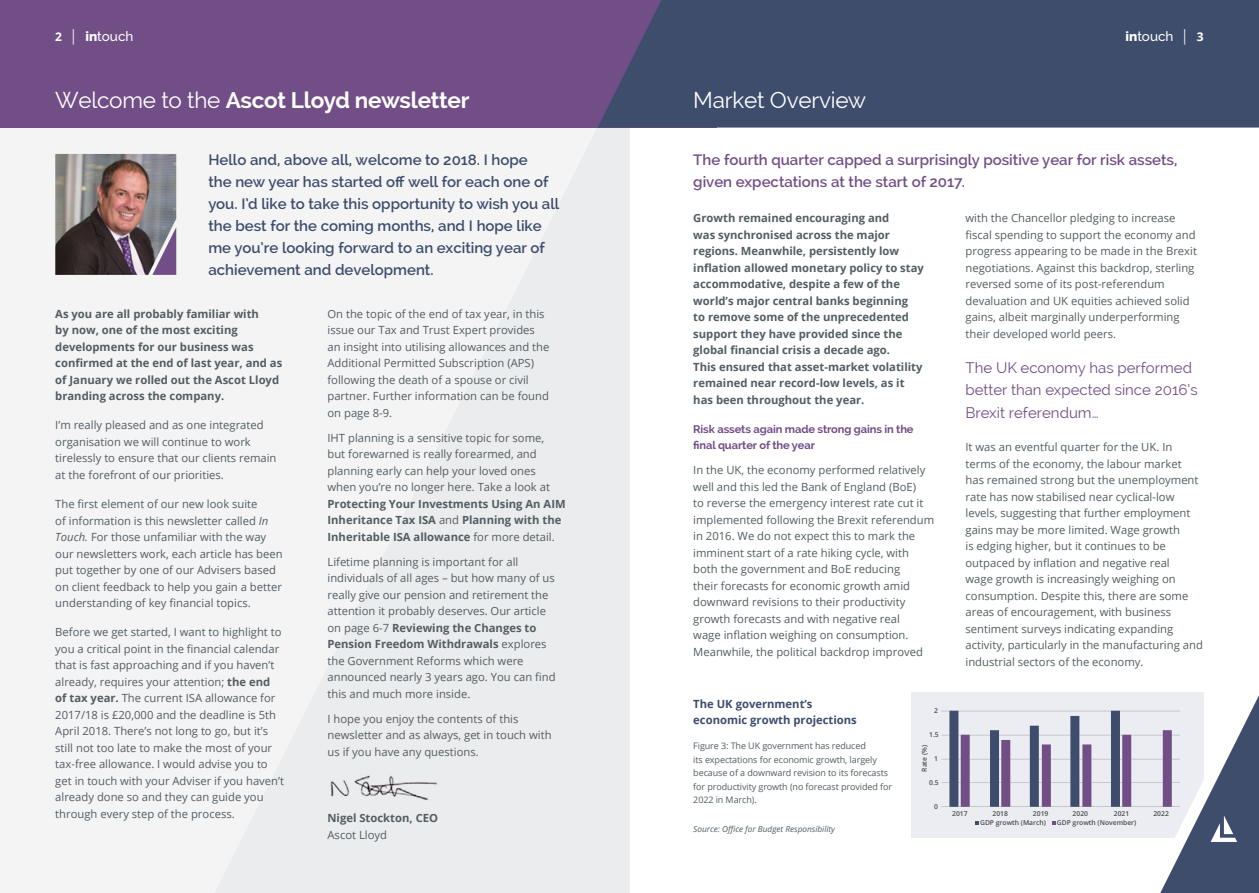
<style>
.page{position:relative;width:1259px;height:893px;background:#fff}
.page>*{position:absolute;margin:0;border:0;box-sizing:border-box;transform-origin:0 0}
.t1{font:700 22.5px "Raleway";letter-spacing:-.015em;color:#fff}
.t2{font:22.5px "Raleway";letter-spacing:-.01em;color:#fff}
.t3{font:600 15px/22px "Raleway";color:#3e4d6c}
.t4{font:600 15px/22.5px "Raleway";color:#724e86}
.t5{font:15px/22.5px "Raleway";color:#724e86}
.t6{font:500 13.5px "Raleway";color:#fff}
.t7{font:11.25px/16.5px "Open Sans";color:#535d62}
.t8{font:700 11.25px/16.5px "Open Sans";color:#535d62}
.t9{font:700 11.25px/16.2px "Open Sans";color:#3e4d6c}
.t10{font:700 11.1px/16.5px "Raleway";letter-spacing:-.01em;color:#724e86}
.t11{font:9px/13.5px "Open Sans";letter-spacing:-.01em;color:#535d62}
.t12{font:italic 8.25px "Open Sans";color:#535d62}
.t13{font:600 6.75px "Open Sans";color:#4a4a49}
.s1{font-family:"Open Sans";font-weight:700;font-size:12px}
.s2{font-family:"Open Sans";font-weight:400;font-size:15.6px}
.s3{font-weight:800}
.s4{font-weight:400}
.s5{font-style:italic}
.s6{font-weight:700}
</style>
<div class="page">
<div style="left:910px;top:692px;width:293px;height:145px;background:#ecedf3"></div>
<div style="left:0;top:128px;width:629px;height:765px;background:#f4f4f5"></div>
<div style="left:0;top:0;width:716px;height:128px;background:#724e86"></div>
<div style="left:598px;top:0;width:661px;height:128px;background:#3e4d6c"></div>
<svg style="left:941px;top:692px;width:318px;height:201px"></svg>
<img style="left:55px;top:154px;width:121px;height:121px">
<svg style="left:152px;top:227px;width:24px;height:48px"></svg>
<img style="left:330px;top:773px;width:107px;height:28px">
<p class="t6" style="left:55px;top:29px;width:80px"><span class="s1">2</span> <span class="s2">|</span> <span class="s3">in</span>touch</p>
<p class="t6" style="left:1125px;top:29px;width:80px"><span class="s3">in</span>touch <span class="s2">|</span> <span class="s1">3</span></p>
<h1 class="t1" style="left:55px;top:87px;width:416px"><span class="s4">Welcome to the</span> Ascot Lloyd newsletter</h1>
<h1 class="t2" style="left:693px;top:87px;width:174px">Market Overview</h1>
<p class="t3" style="left:208px;top:148px;width:352px">Hello and, above all, welcome to 2018. I hope<br>the new year has started off well for each one of you. I’d like to take this opportunity to wish you all the best for the coming months, and I hope like me you’re looking forward to an exciting year of achievement and development.</p>
<p class="t8" style="left:55px;top:305px;width:228px">As you are all probably familiar with<br>by now, one of the most exciting developments for our business was confirmed at the end of last year, and as of January we rolled out the Ascot Lloyd branding across the company.</p>
<p class="t7" style="left:55px;top:417px;width:223px">I’m really pleased and as one integrated organisation we will continue to work tirelessly to ensure that our clients remain at the forefront of our priorities.</p>
<p class="t7" style="left:55px;top:495px;width:229px">The first element of our new look suite<br>of information is this newsletter called <span class="s5">In Touch.</span> For those unfamiliar with the way our newsletters work, each article has been put together by one of our Advisers based on client feedback to help you gain a better understanding of key financial topics.</p>
<p class="t7" style="left:55px;top:624px;width:230px">Before we get started, I want to highlight to you a critical point in the financial calendar that is fast approaching and if you haven’t already, requires your attention; <span class="s6">the end of tax year.</span> The current ISA allowance for 2017/18 is £20,000 and the deadline is 5th April 2018. There’s not long to go, but it’s still not too late to make the most of your tax-free allowance. I would advise you to get in touch with your Adviser if you haven’t already done so and they can guide you through every step of the process.</p>
<p class="t7" style="left:327px;top:305px;width:223px">On the topic of the end of tax year, in this issue our Tax and Trust Expert provides an insight into utilising allowances and the Additional Permitted Subscription (APS) following the death of a spouse or civil partner. Further information can be found on page 8-9.</p>
<p class="t7" style="left:327px;top:429px;width:224px">IHT planning is a sensitive topic for some, but forewarned is really forearmed, and planning early can help your loved ones when you’re no longer here. Take a look at</p>
<p class="t8" style="left:327px;top:495px;width:240px">Protecting Your Investments Using An AIM<br>Inheritance Tax ISA <span class="s4">and</span> Planning with the<br>Inheritable ISA allowance <span class="s4">for more detail.</span></p>
<p class="t7" style="left:327px;top:553px;width:230px">Lifetime planning is important for all individuals of all ages – but how many of us really give our pension and retirement the attention it probably deserves. Our article on page 6-7 <span class="s6">Reviewing the Changes to Pension Freedom Withdrawals</span> explores the Government Reforms which were announced nearly 3 years ago. You can find this and much more inside.</p>
<p class="t7" style="left:327px;top:710px;width:226px">I hope you enjoy the contents of this newsletter and as always, get in touch with us if you have any questions.</p>
<p class="t8" style="left:327px;top:810px;width:112px">Nigel Stockton, CEO</p>
<p class="t7" style="left:327px;top:826px;width:61px">Ascot Lloyd</p>
<h2 class="t4" style="left:693px;top:148px;width:486px">The fourth quarter capped a surprisingly positive year for risk assets, given expectations at the start of 2017.</h2>
<p class="t8" style="left:693px;top:210px;width:232px">Growth remained encouraging and<br>was synchronised across the major regions. Meanwhile, persistently low inflation allowed monetary policy to stay accommodative, despite a few of the world’s major central banks beginning<br>to remove some of the unprecedented support they have provided since the global financial crisis a decade ago.<br>This ensured that asset-market volatility remained near record-low levels, as it has been throughout the year.</p>
<p class="t10" style="left:693px;top:421px;width:222px">Risk assets again made strong gains in the final quarter of the year</p>
<p class="t7" style="left:693px;top:462px;width:242px">In the UK, the economy performed relatively well and this led the Bank of England (BoE)<br>to reverse the emergency interest rate cut it implemented following the Brexit referendum in 2016. We do not expect this to mark the imminent start of a rate hiking cycle, with both the government and BoE reducing<br>their forecasts for economic growth amid downward revisions to their productivity growth forecasts and with negative real<br>wage inflation weighing on consumption.<br>Meanwhile, the political backdrop improved</p>
<p class="t9" style="left:693px;top:695px;width:165px">The UK government’s economic growth projections</p>
<p class="t11" style="left:693px;top:739px;width:200px">Figure 3: The UK government has reduced<br>its expectations for economic growth, largely because of a downward revision to its forecasts for productivity growth (no forecast provided for 2022 in March).</p>
<p class="t12" style="left:693px;top:823px;width:143px">Source: Office for Budget Responsibility</p>
<p class="t13" style="left:934px;top:706px;width:5px">2</p>
<p class="t13" style="left:929px;top:730px;width:11px">1.5</p>
<p class="t13" style="left:919px;top:772px;width:28px;rotate:-90deg">Rate (%)</p>
<p class="t13" style="left:934px;top:754px;width:5px">1</p>
<p class="t13" style="left:929px;top:778px;width:11px">0.5</p>
<p class="t13" style="left:934px;top:802px;width:5px">0</p>
<p class="t7" style="left:965px;top:209px;width:233px">with the Chancellor pledging to increase fiscal spending to support the economy and progress appearing to be made in the Brexit negotiations. Against this backdrop, sterling reversed some of its post-referendum devaluation and UK equities achieved solid gains, albeit marginally underperforming their developed world peers.</p>
<h2 class="t5" style="left:965px;top:356px;width:234px">The UK economy has performed better than expected since 2016’s<br>Brexit referendum…</h2>
<p class="t7" style="left:965px;top:439px;width:239px">It was an eventful quarter for the UK. In terms of the economy, the labour market has remained strong but the unemployment rate has now stabilised near cyclical-low levels, suggesting that further employment gains may be more limited. Wage growth<br>is edging higher, but it continues to be outpaced by inflation and negative real<br>wage growth is increasingly weighing on consumption. Despite this, there are some areas of encouragement, with business sentiment surveys indicating expanding activity, particularly in the manufacturing and industrial sectors of the economy.</p>
<p class="t13" style="left:952px;top:808px;width:17px">2017</p>
<p class="t13" style="left:992px;top:808px;width:17px">2018</p>
<p class="t13" style="left:1033px;top:808px;width:17px">2019</p>
<p class="t13" style="left:1072px;top:808px;width:17px">2020</p>
<p class="t13" style="left:1113px;top:808px;width:17px">2021</p>
<p class="t13" style="left:1153px;top:808px;width:17px">2022</p>
<p class="t13" style="left:980px;top:818px;width:67px">GDP growth (March)</p>
<p class="t13" style="left:1056px;top:818px;width:81px">GDP growth (November)</p>
</div>
